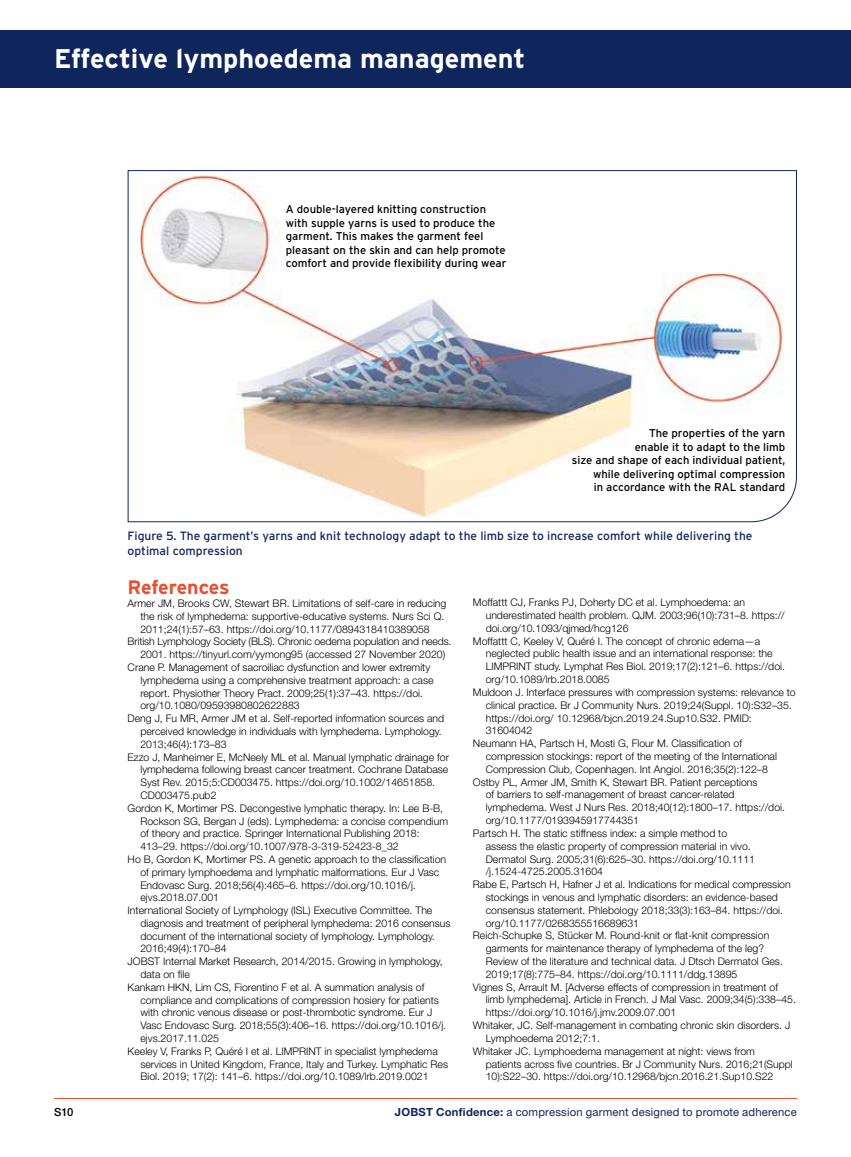
<style>
.page{position:relative;width:851px;height:1157px;background:#fff}
.page>*{position:absolute;margin:0;border:0;box-sizing:border-box;transform-origin:0 0}
.t1{font:700 27px "Interstate";color:#fff}
.t2{font:700 19.5px "Interstate";letter-spacing:-.01em;color:#e94f32}
.t3{font:12px/14.4px "Interstate";color:#0f265c}
.t4{font:11.25px/13.5px "Interstate";color:#000}
.t5{font:11.25px "Helvetica Neue LT Std";letter-spacing:.015em;color:#0f265c}
.t6{font:500 11.25px "Helvetica Neue LT Std";color:#000}
.t7{font:300 10.5px "Helvetica Neue LT Std";color:#000}
.s1{font-weight:700}
</style>
<div class="page">
<hr style="left:54px;top:1098px;width:742px;height:1px;background:#e94f32">
<div style="left:0;top:30px;width:850px;height:57px;background:#0f265c"></div>
<svg style="left:127px;top:170px;width:670px;height:352px"></svg>
<h1 class="t1" style="left:54px;top:44px;width:473px">Effective lymphoedema management</h1>
<p class="t4" style="left:286px;top:202px;width:222px">A double-layered knitting construction with supple yarns is used to produce the garment. This makes the garment feel pleasant on the skin and can help promote comfort and provide flexibility during wear</p>
<p class="t4" style="left:571px;top:426px;width:215px;text-align:right">The properties of the yarn<br>enable it to adapt to the limb<br>size and shape of each individual patient, while delivering optimal compression<br>in accordance with the RAL standard</p>
<p class="t3" style="left:128px;top:528px;width:626px">Figure 5. The garment’s yarns and knit technology adapt to the limb size to increase comfort while delivering the optimal compression</p>
<h2 class="t2" style="left:128px;top:576px;width:104px">References</h2>
<p class="t7" style="left:128px;top:597px;width:320px">Armer JM, Brooks CW, Stewart BR. Limitations of self-care in reducing</p>
<p class="t7" style="left:140px;top:609px;width:305px">the risk of lymphedema: supportive-educative systems. Nurs Sci Q.</p>
<p class="t7" style="left:140px;top:622px;width:291px">2011;24(1):57–63. https://doi.org/10.1177/0894318410389058</p>
<p class="t7" style="left:128px;top:635px;width:325px">British Lymphology Society (BLS). Chronic oedema population and needs.</p>
<p class="t7" style="left:140px;top:648px;width:306px">2001. https://tinyurl.com/yymong95 (accessed 27 November 2020)</p>
<p class="t7" style="left:128px;top:661px;width:304px">Crane P. Management of sacroiliac dysfunction and lower extremity</p>
<p class="t7" style="left:140px;top:673px;width:294px">lymphedema using a comprehensive treatment approach: a case</p>
<p class="t7" style="left:140px;top:686px;width:284px">report. Physiother Theory Pract. 2009;25(1):37–43. https://doi.</p>
<p class="t7" style="left:140px;top:699px;width:161px">org/10.1080/09593980802622883</p>
<p class="t7" style="left:128px;top:712px;width:318px">Deng J, Fu MR, Armer JM et al. Self-reported information sources and</p>
<p class="t7" style="left:140px;top:725px;width:303px">perceived knowledge in individuals with lymphedema. Lymphology.</p>
<p class="t7" style="left:140px;top:737px;width:88px">2013;46(4):173–83</p>
<p class="t7" style="left:128px;top:750px;width:323px">Ezzo J, Manheimer E, McNeely ML et al. Manual lymphatic drainage for</p>
<p class="t7" style="left:140px;top:763px;width:309px">lymphedema following breast cancer treatment. Cochrane Database</p>
<p class="t7" style="left:140px;top:776px;width:296px">Syst Rev. 2015;5:CD003475. https://doi.org/10.1002/14651858.</p>
<p class="t7" style="left:140px;top:788px;width:78px">CD003475.pub2</p>
<p class="t7" style="left:128px;top:801px;width:317px">Gordon K, Mortimer PS. Decongestive lymphatic therapy. In: Lee B-B,</p>
<p class="t7" style="left:140px;top:814px;width:309px">Rockson SG, Bergan J (eds). Lymphedema: a concise compendium</p>
<p class="t7" style="left:140px;top:827px;width:281px">of theory and practice. Springer International Publishing 2018:</p>
<p class="t7" style="left:140px;top:840px;width:260px">413–29. https://doi.org/10.1007/978-3-319-52423-8_32</p>
<p class="t7" style="left:128px;top:852px;width:320px">Ho B, Gordon K, Mortimer PS. A genetic approach to the classification</p>
<p class="t7" style="left:140px;top:865px;width:300px">of primary lymphoedema and lymphatic malformations. Eur J Vasc</p>
<p class="t7" style="left:140px;top:878px;width:277px">Endovasc Surg. 2018;56(4):465–6. https://doi.org/10.1016/j.</p>
<p class="t7" style="left:140px;top:891px;width:80px">ejvs.2018.07.001</p>
<p class="t7" style="left:128px;top:904px;width:306px">International Society of Lymphology (ISL) Executive Committee. The</p>
<p class="t7" style="left:140px;top:916px;width:312px">diagnosis and treatment of peripheral lymphedema: 2016 consensus</p>
<p class="t7" style="left:140px;top:929px;width:296px">document of the international society of lymphology. Lymphology.</p>
<p class="t7" style="left:140px;top:942px;width:88px">2016;49(4):170–84</p>
<p class="t7" style="left:128px;top:955px;width:316px">JOBST Internal Market Research, 2014/2015. Growing in lymphology,</p>
<p class="t7" style="left:140px;top:968px;width:51px">data on file</p>
<p class="t7" style="left:128px;top:980px;width:298px">Kankam HKN, Lim CS, Fiorentino F et al. A summation analysis of</p>
<p class="t7" style="left:140px;top:993px;width:300px">compliance and complications of compression hosiery for patients</p>
<p class="t7" style="left:140px;top:1006px;width:293px">with chronic venous disease or post-thrombotic syndrome. Eur J</p>
<p class="t7" style="left:140px;top:1019px;width:307px">Vasc Endovasc Surg. 2018;55(3):406–16. https://doi.org/10.1016/j.</p>
<p class="t7" style="left:140px;top:1031px;width:80px">ejvs.2017.11.025</p>
<p class="t7" style="left:128px;top:1044px;width:311px">Keeley V, Franks P, Quéré I et al. LIMPRINT in specialist lymphedema</p>
<p class="t7" style="left:140px;top:1057px;width:309px">services in United Kingdom, France, Italy and Turkey. Lymphatic Res</p>
<p class="t7" style="left:140px;top:1070px;width:289px">Biol. 2019; 17(2): 141–6. https://doi.org/10.1089/lrb.2019.0021</p>
<p class="t7" style="left:473px;top:596px;width:273px">Moffattt CJ, Franks PJ, Doherty DC et al. Lymphoedema: an</p>
<p class="t7" style="left:485px;top:609px;width:300px">underestimated health problem. QJM. 2003;96(10):731–8. https://</p>
<p class="t7" style="left:485px;top:621px;width:144px">doi.org/10.1093/qjmed/hcg126</p>
<p class="t7" style="left:473px;top:634px;width:289px">Moffattt C, Keeley V, Quéré I. The concept of chronic edema—a</p>
<p class="t7" style="left:485px;top:647px;width:288px">neglected public health issue and an international response: the</p>
<p class="t7" style="left:485px;top:660px;width:301px">LIMPRINT study. Lymphat Res Biol. 2019;17(2):121–6. https://doi.</p>
<p class="t7" style="left:485px;top:673px;width:125px">org/10.1089/lrb.2018.0085</p>
<p class="t7" style="left:473px;top:685px;width:324px">Muldoon J. Interface pressures with compression systems: relevance to</p>
<p class="t7" style="left:485px;top:698px;width:307px">clinical practice. Br J Community Nurs. 2019;24(Suppl. 10):S32–35.</p>
<p class="t7" style="left:485px;top:711px;width:267px">https://doi.org/ 10.12968/bjcn.2019.24.Sup10.S32. PMID:</p>
<p class="t7" style="left:485px;top:724px;width:48px">31604042</p>
<p class="t7" style="left:473px;top:737px;width:270px">Neumann HA, Partsch H, Mosti G, Flour M. Classification of</p>
<p class="t7" style="left:485px;top:750px;width:293px">compression stockings: report of the meeting of the International</p>
<p class="t7" style="left:485px;top:762px;width:284px">Compression Club, Copenhagen. Int Angiol. 2016;35(2):122–8</p>
<p class="t7" style="left:473px;top:775px;width:286px">Ostby PL, Armer JM, Smith K, Stewart BR. Patient perceptions</p>
<p class="t7" style="left:485px;top:788px;width:250px">of barriers to self-management of breast cancer-related</p>
<p class="t7" style="left:485px;top:801px;width:301px">lymphedema. West J Nurs Res. 2018;40(12):1800–17. https://doi.</p>
<p class="t7" style="left:485px;top:814px;width:155px">org/10.1177/0193945917744351</p>
<p class="t7" style="left:473px;top:826px;width:256px">Partsch H. The static stiffness index: a simple method to</p>
<p class="t7" style="left:485px;top:839px;width:266px">assess the elastic property of compression material in vivo.</p>
<p class="t7" style="left:485px;top:852px;width:271px">Dermatol Surg. 2005;31(6):625–30. https://doi.org/10.1111</p>
<p class="t7" style="left:485px;top:865px;width:119px">/j.1524-4725.2005.31604</p>
<p class="t7" style="left:473px;top:878px;width:319px">Rabe E, Partsch H, Hafner J et al. Indications for medical compression</p>
<p class="t7" style="left:485px;top:890px;width:293px">stockings in venous and lymphatic disorders: an evidence-based</p>
<p class="t7" style="left:485px;top:903px;width:299px">consensus statement. Phlebology 2018;33(3):163–84. https://doi.</p>
<p class="t7" style="left:485px;top:916px;width:155px">org/10.1177/0268355516689631</p>
<p class="t7" style="left:473px;top:929px;width:298px">Reich-Schupke S, Stücker M. Round-knit or flat-knit compression</p>
<p class="t7" style="left:485px;top:942px;width:280px">garments for maintenance therapy of lymphedema of the leg?</p>
<p class="t7" style="left:485px;top:954px;width:299px">Review of the literature and technical data. J Dtsch Dermatol Ges.</p>
<p class="t7" style="left:485px;top:967px;width:253px">2019;17(8):775–84. https://doi.org/10.1111/ddg.13895</p>
<p class="t7" style="left:473px;top:980px;width:307px">Vignes S, Arrault M. [Adverse effects of compression in treatment of</p>
<p class="t7" style="left:485px;top:993px;width:312px">limb lymphedema]. Article in French. J Mal Vasc. 2009;34(5):338–45.</p>
<p class="t7" style="left:485px;top:1006px;width:192px">https://doi.org/10.1016/j.jmv.2009.07.001</p>
<p class="t7" style="left:473px;top:1019px;width:319px">Whitaker, JC. Self-management in combating chronic skin disorders. J</p>
<p class="t7" style="left:485px;top:1031px;width:116px">Lymphoedema 2012;7:1.</p>
<p class="t7" style="left:473px;top:1044px;width:283px">Whitaker JC. Lymphoedema management at night: views from</p>
<p class="t7" style="left:485px;top:1057px;width:308px">patients across five countries. Br J Community Nurs. 2016;21(Suppl</p>
<p class="t7" style="left:485px;top:1070px;width:289px">10):S22–30. https://doi.org/10.12968/bjcn.2016.21.Sup10.S22</p>
<p class="t6" style="left:54px;top:1105px;width:21px">S10</p>
<p class="t5" style="left:395px;top:1105px;width:403px"><span class="s1">JOBST Confidence:</span> a compression garment designed to promote adherence</p>
</div>
